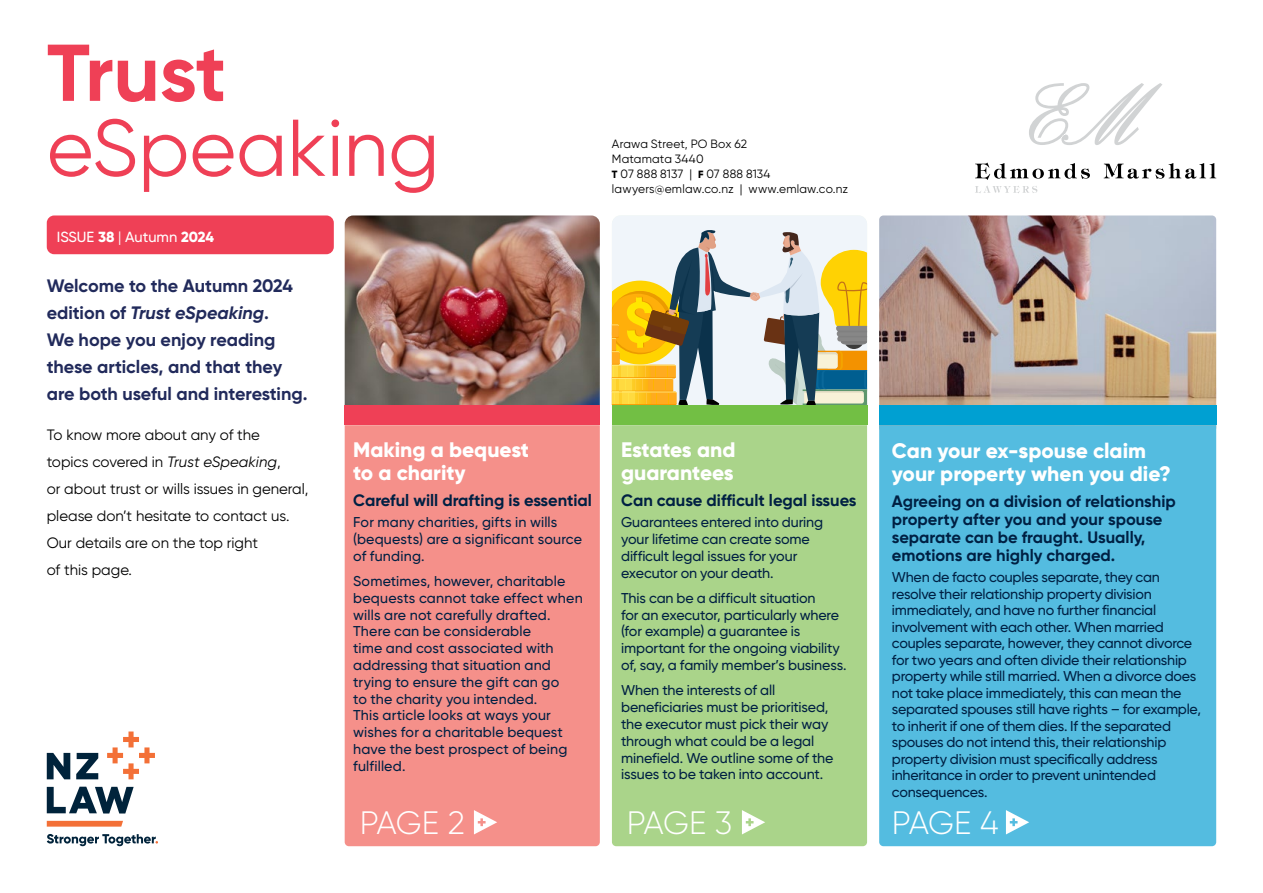
<style>
.page{position:relative;width:1263px;height:893px;background:#fff}
.page>*{position:absolute;margin:0;border:0;box-sizing:border-box;transform-origin:0 0}
.t1{font:80.25px "Gilroy";color:#ef4056}
.t2{font:700 80.25px "Gilroy";letter-spacing:-.01em;color:#ef4056}
.t3{font:300 32.4px "Gilroy";letter-spacing:-.025em;color:#fff}
.t4{font:800 21px/22.5px "Gilroy";color:#fff}
.t5{font:700 18px/27px "Gilroy";color:#212a5b}
.t6{font:700 16.5px/18px "Gilroy";color:#002043}
.t7{font:15px/27px "Gilroy";color:#000}
.t8{font:500 14.7px "Gilroy";color:#fff}
.t9{font:500 14.25px/16.5px "Gilroy";letter-spacing:-.015em;color:#002043}
.t10{font:500 14.25px/16.8px "Gilroy";letter-spacing:.01em;color:#002043}
.t11{font:12px/15px "Gilroy";letter-spacing:.01em;color:#000}
.s1{font-weight:800}
.s2{font-weight:400}
.s3{font-weight:800;font-size:10.5px}
.s4{font-style:italic}
</style>
<div class="page">
<div style="left:612px;top:215px;width:255px;height:15px;background:#f0f5fa"></div>
<svg style="left:612px;top:230px;width:255px;height:175px"></svg>
<hr style="left:612px;top:405px;width:255px;height:2px;background:#e6e6e6">
<img style="left:345px;top:215px;width:255px;height:191px">
<img style="left:879px;top:215px;width:337px;height:191px">
<div style="left:879px;top:425px;width:337px;height:421px;background:#54bce0"></div>
<div style="left:345px;top:425px;width:255px;height:421px;background:#f5908a"></div>
<div style="left:612px;top:425px;width:255px;height:421px;background:#aad48a"></div>
<svg style="left:474px;top:810px;width:23px;height:24px"></svg>
<svg style="left:1006px;top:810px;width:23px;height:24px"></svg>
<svg style="left:742px;top:810px;width:23px;height:24px"></svg>
<div style="left:345px;top:406px;width:255px;height:19px;background:#ef4056"></div>
<div style="left:612px;top:406px;width:255px;height:19px;background:#72bf44"></div>
<div style="left:879px;top:406px;width:337px;height:19px;background:#00a0d2"></div>
<svg style="left:47px;top:787px;width:87px;height:26px"></svg>
<svg style="left:47px;top:753px;width:51px;height:26px"></svg>
<svg style="left:107px;top:731px;width:48px;height:48px"></svg>
<svg style="left:47px;top:821px;width:76px;height:6px"></svg>
<svg style="left:47px;top:834px;width:111px;height:12px"></svg>
<div style="left:47px;top:215px;width:287px;height:39px;background:#ef4056;border-radius:7px"></div>
<svg style="left:1029px;top:83px;width:133px;height:62px"></svg>
<svg style="left:975px;top:163px;width:241px;height:17px"></svg>
<svg style="left:975px;top:186px;width:62px;height:7px"></svg>
<h1 class="t2" style="left:47px;top:23px;width:181px">Trust</h1>
<h1 class="t1" style="left:47px;top:99px;width:394px">eSpeaking</h1>
<p class="t8" style="left:57px;top:228px;width:159px">ISSUE <span class="s1">38</span> <span class="s2">|</span> Autumn <span class="s1">2024</span></p>
<p class="t11" style="left:612px;top:137px;width:238px">Arawa Street, PO Box 62<br>Matamata 3440<br><span class="s3">T</span> 07 888 8137 | <span class="s3">F</span> 07 888 8134 lawyers@emlaw.co.nz | www.emlaw.co.nz</p>
<p class="t5" style="left:47px;top:272px;width:262px">Welcome to the Autumn 2024 edition of <span class="s4">Trust eSpeaking</span>.<br>We hope you enjoy reading these articles, and that they are both useful and interesting.</p>
<p class="t7" style="left:47px;top:421px;width:263px">To know more about any of the<br>topics covered in <span class="s4">Trust eSpeaking</span>,<br>or about trust or wills issues in general, please don’t hesitate to contact us.<br>Our details are on the top right<br>of this page.</p>
<h3 class="t4" style="left:353px;top:438px;width:177px">Making a bequest to a charity</h3>
<p class="t6" style="left:353px;top:491px;width:240px">Careful will drafting is essential</p>
<p class="t10" style="left:353px;top:514px;width:230px">For many charities, gifts in wills (bequests) are a significant source of funding.</p>
<p class="t10" style="left:353px;top:572px;width:231px">Sometimes, however, charitable bequests cannot take effect when wills are not carefully drafted.<br>There can be considerable<br>time and cost associated with addressing that situation and trying to ensure the gift can go<br>to the charity you intended.<br>This article looks at ways your wishes for a charitable bequest have the best prospect of being fulfilled.</p>
<h2 class="t3" style="left:360px;top:802px;width:107px">PAGE 2</h2>
<h2 class="t3" style="left:627px;top:802px;width:107px">PAGE 3</h2>
<h2 class="t3" style="left:892px;top:802px;width:108px">PAGE 4</h2>
<h3 class="t4" style="left:621px;top:438px;width:116px">Estates and guarantees</h3>
<p class="t6" style="left:621px;top:491px;width:237px">Can cause difficult legal issues</p>
<p class="t9" style="left:621px;top:514px;width:204px">Guarantees entered into during your lifetime can create some difficult legal issues for your executor on your death.</p>
<p class="t9" style="left:621px;top:589px;width:227px">This can be a difficult situation<br>for an executor, particularly where (for example) a guarantee is important for the ongoing viability of, say, a family member’s business.</p>
<p class="t9" style="left:621px;top:682px;width:214px">When the interests of all beneficiaries must be prioritised, the executor must pick their way through what could be a legal minefield. We outline some of the issues to be taken into account.</p>
<h3 class="t4" style="left:892px;top:440px;width:280px">Can your ex-spouse claim your property when you die?</h3>
<p class="t6" style="left:892px;top:492px;width:285px">Agreeing on a division of relationship property after you and your spouse separate can be fraught. Usually, emotions are highly charged.</p>
<p class="t9" style="left:892px;top:569px;width:310px">When de facto couples separate, they can resolve their relationship property division immediately, and have no further financial involvement with each other. When married couples separate, however, they cannot divorce for two years and often divide their relationship property while still married. When a divorce does not take place immediately, this can mean the separated spouses still have rights – for example, to inherit if one of them dies. If the separated spouses do not intend this, their relationship property division must specifically address inheritance in order to prevent unintended consequences.</p>
</div>
